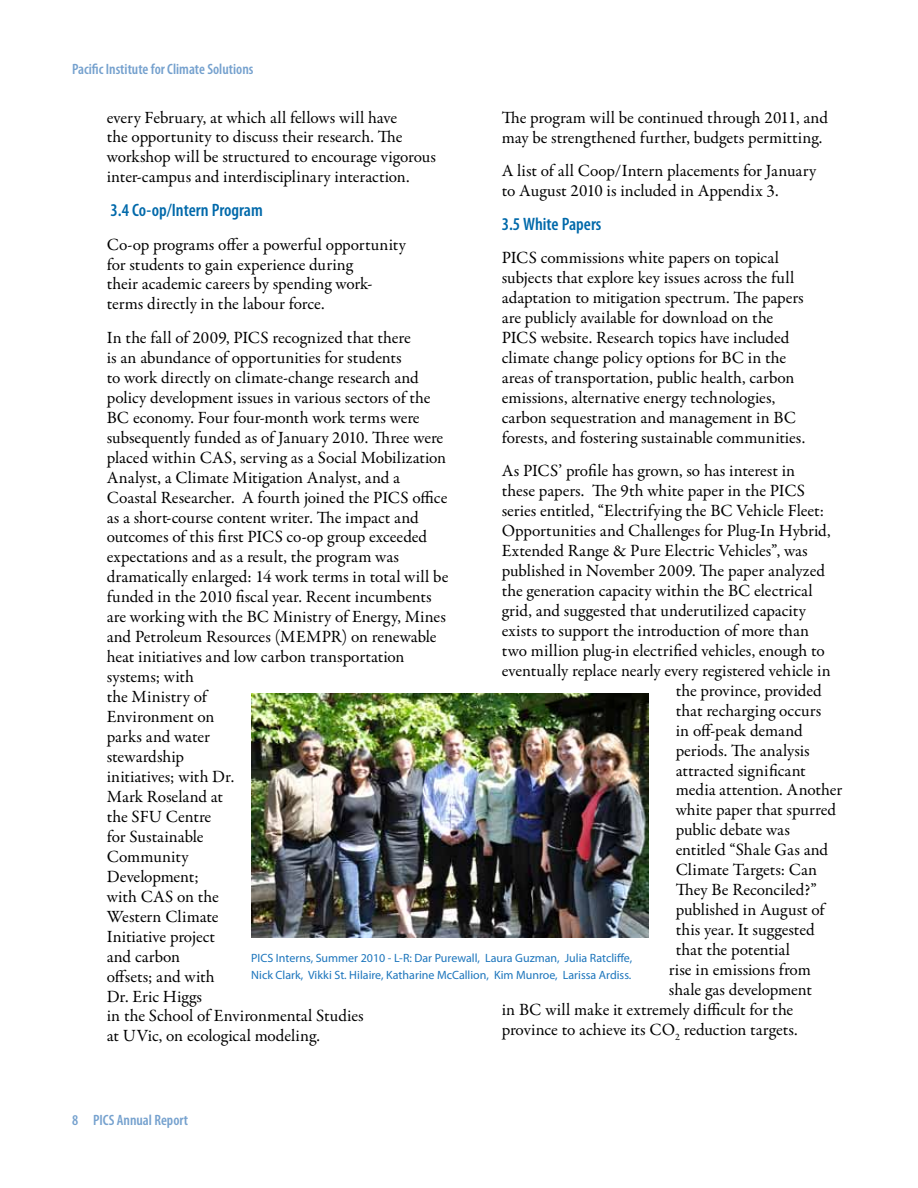
<style>
.page{position:relative;width:918px;height:1188px;background:#fff}
.page>*{position:absolute;margin:0;border:0;box-sizing:border-box;transform-origin:0 0}
.t1{font:600 condensed 18px "Myriad Pro";color:#0069aa}
.t2{font:17.25px/20px "Garamond Premr Pro";color:#000}
.t3{font:600 condensed 15px "Myriad Pro";color:#75a1ce}
.t4{font:12px/16.5px "Myriad Pro";color:#1c75bc}
</style>
<div class="page">
<img style="left:251px;top:693px;width:398px;height:244px">
<p class="t3" style="left:72px;top:60px;width:183px">Pacific Institute for Climate Solutions</p>
<p class="t2" style="left:107px;top:108px;width:331px">every February, at which all fellows will have<br>the opportunity to discuss their research. The workshop will be structured to encourage vigorous inter-campus and interdisciplinary interaction.</p>
<p class="t1" style="left:111px;top:199px;width:154px">3.4 Co-op/Intern Program</p>
<p class="t2" style="left:107px;top:235px;width:301px">Co-op programs offer a powerful opportunity for students to gain experience during<br>their academic careers by spending work&shy;terms directly in the labour force.</p>
<p class="t2" style="left:107px;top:328px;width:343px">In the fall of 2009, PICS recognized that there<br>is an abundance of opportunities for students<br>to work directly on climate-change research and policy development issues in various sectors of the<br>BC economy. Four four-month work terms were subsequently funded as of January 2010. Three were placed within CAS, serving as a Social Mobilization<br>Analyst, a Climate Mitigation Analyst, and a<br>Coastal Researcher. A fourth joined the PICS office as a short-course content writer. The impact and outcomes of this first PICS co-op group exceeded expectations and as a result, the program was dramatically enlarged: 14 work terms in total will be funded in the 2010 fiscal year. Recent incumbents are working with the BC Ministry of Energy, Mines and Petroleum Resources (MEMPR) on renewable heat initiatives and low carbon transportation systems; with<br>the Ministry of<br>Environment on<br>parks and water<br>stewardship<br>initiatives; with Dr.<br>Mark Roseland at<br>the SFU Centre<br>for Sustainable<br>Community<br>Development;<br>with CAS on the<br>Western Climate<br>Initiative project<br>and carbon<br>offsets; and with<br>Dr. Eric Higgs<br>in the School of Environmental Studies<br>at UVic, on ecological modeling.</p>
<p class="t2" style="left:502px;top:108px;width:328px">The program will be continued through 2011, and may be strengthened further, budgets permitting.</p>
<p class="t2" style="left:502px;top:161px;width:316px">A list of all Coop/Intern placements for January to August 2010 is included in Appendix 3.</p>
<p class="t1" style="left:502px;top:213px;width:101px">3.5 White Papers</p>
<p class="t2" style="left:502px;top:248px;width:305px">PICS commissions white papers on topical subjects that explore key issues across the full adaptation to mitigation spectrum. The papers are publicly available for download on the PICS website. Research topics have included climate change policy options for BC in the areas of transportation, public health, carbon emissions, alternative energy technologies, carbon sequestration and management in BC forests, and fostering sustainable communities.</p>
<p class="t2" style="left:502px;top:461px;width:295px">As PICS’ profile has grown, so has interest in</p>
<p class="t2" style="left:502px;top:481px;width:305px">these papers. The 9th white paper in the PICS</p>
<p class="t2" style="left:502px;top:501px;width:324px">series entitled, “Electrifying the BC Vehicle Fleet:</p>
<p class="t2" style="left:502px;top:521px;width:330px">Opportunities and Challenges for Plug-In Hybrid,</p>
<p class="t2" style="left:502px;top:541px;width:308px">Extended Range &amp; Pure Electric Vehicles”, was</p>
<p class="t2" style="left:502px;top:561px;width:325px">published in November 2009. The paper analyzed</p>
<p class="t2" style="left:502px;top:581px;width:312px">the generation capacity within the BC electrical</p>
<p class="t2" style="left:502px;top:601px;width:306px">grid, and suggested that underutilized capacity</p>
<p class="t2" style="left:502px;top:621px;width:309px">exists to support the introduction of more than</p>
<p class="t2" style="left:502px;top:641px;width:325px">two million plug-in electrified vehicles, enough to</p>
<p class="t2" style="left:502px;top:661px;width:330px">eventually replace nearly every registered vehicle in</p>
<p class="t2" style="left:676px;top:681px;width:148px">the province, provided</p>
<p class="t2" style="left:676px;top:701px;width:147px">that recharging occurs</p>
<p class="t2" style="left:676px;top:721px;width:129px">in off-peak demand</p>
<p class="t2" style="left:676px;top:741px;width:136px">periods. The analysis</p>
<p class="t2" style="left:676px;top:761px;width:132px">attracted significant</p>
<p class="t2" style="left:676px;top:780px;width:168px">media attention. Another</p>
<p class="t2" style="left:676px;top:800px;width:162px">white paper that spurred</p>
<p class="t2" style="left:676px;top:820px;width:116px">public debate was</p>
<p class="t2" style="left:676px;top:840px;width:154px">entitled “Shale Gas and</p>
<p class="t2" style="left:676px;top:860px;width:143px">Climate Targets: Can</p>
<p class="t2" style="left:676px;top:880px;width:143px">They Be Reconciled?”</p>
<p class="t2" style="left:676px;top:900px;width:150px">published in August of</p>
<p class="t2" style="left:676px;top:920px;width:141px">this year. It suggested</p>
<p class="t2" style="left:676px;top:940px;width:116px">that the potential</p>
<p class="t2" style="left:669px;top:960px;width:143px">rise in emissions from</p>
<p class="t2" style="left:669px;top:980px;width:145px">shale gas development</p>
<p class="t2" style="left:502px;top:1000px;width:293px">in BC will make it extremely difficult for the</p>
<p class="t2" style="left:502px;top:1020px;width:297px">province to achieve its CO<sub>2</sub> reduction targets.</p>
<p class="t4" style="left:251px;top:950px;width:383px">PICS Interns, Summer 2010 - L-R: Dar Purewall, Laura Guzman, Julia Ratcliffe,<br>Nick Clark, Vikki St. Hilaire, Katharine McCallion, Kim Munroe, Larissa Ardiss.</p>
<p class="t3" style="left:72px;top:1111px;width:118px">8 PICS Annual Report</p>
</div>
